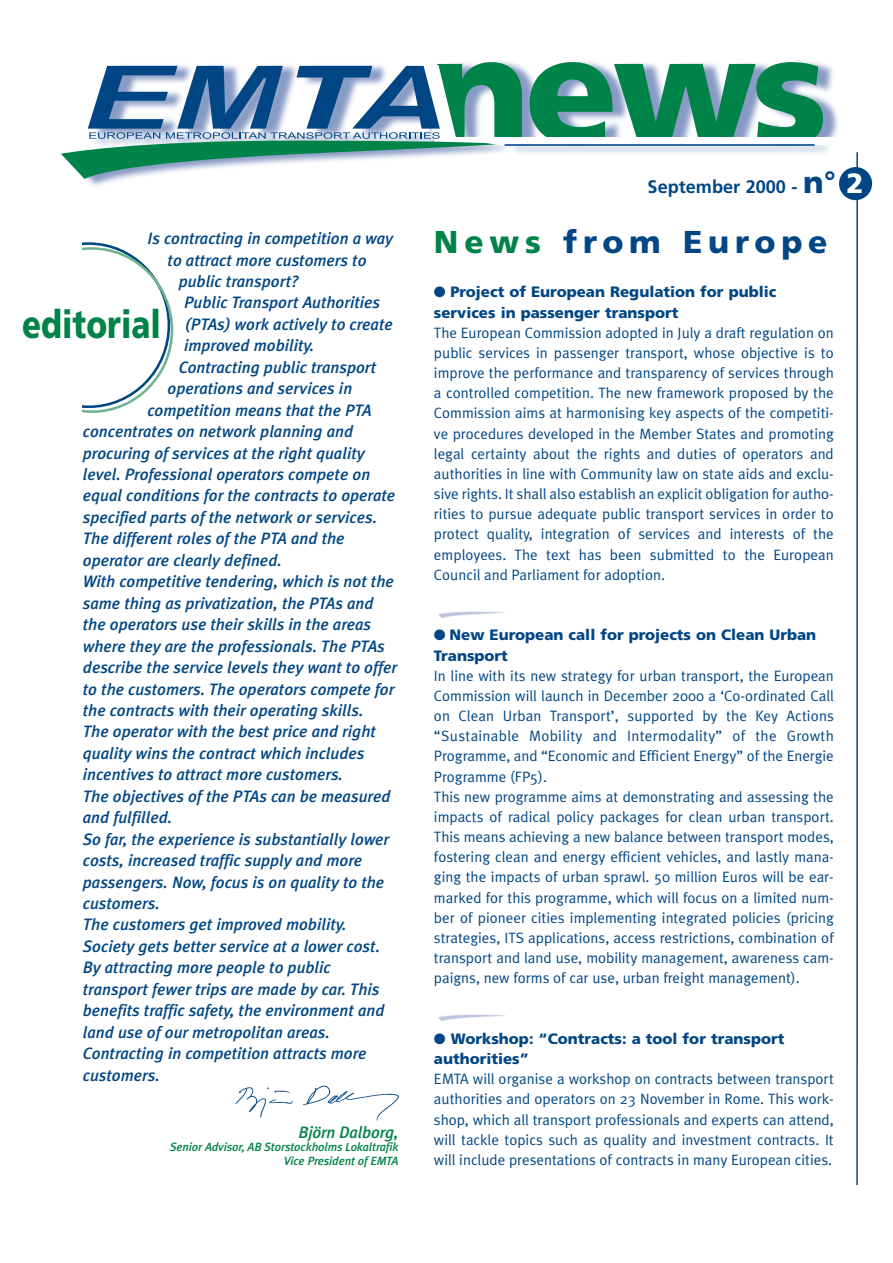
<style>
.page{position:relative;width:893px;height:1263px;background:#fff}
.page>*{position:absolute;margin:0;border:0;box-sizing:border-box;transform-origin:0 0}
.t1{font:900 152.85px "Frutiger";color:#008348}
.t2{font:900 39px "Frutiger";color:#008348;scale:.8 1}
.t3{font:900 31.65px "Frutiger";letter-spacing:.185em;color:#004684}
.t4{font:700 18.15px "Frutiger";color:#004684}
.t5{font:italic 500 16.5px "Meta Plus";color:#004684}
.t6{font:italic 500 16.5px "Meta Plus";letter-spacing:-.01em;color:#008348}
.t7{font:15px/20.2px "Meta Plus Normal";color:#004684;text-align:justify}
.t8{font:900 15px/20.2px "Frutiger";color:#004684}
.t9{font:italic 500 12px/14.4px "Meta Plus";letter-spacing:-.01em;color:#008348;text-align:right}
.s1{font-weight:900;font-size:30.9px}
.s2{font-weight:900;font-size:27.9px;color:#fff}
.s3{color:#008348}
</style>
<div class="page">
<img style="left:235px;top:1085px;width:164px;height:36px">
<img style="left:86px;top:61px;width:763px;height:138px">
<div style="left:447px;top:138px;width:404px;height:7px;background:#fff"></div>
<svg style="left:61px;top:61px;width:457px;height:118px"></svg>
<hr style="left:504px;top:144px;width:310px;height:2px;background:#004684">
<img style="left:438px;top:1014px;width:68px;height:7px">
<img style="left:438px;top:611px;width:68px;height:7px">
<svg style="left:82px;top:242px;width:91px;height:171px"></svg>
<hr style="left:856px;top:152px;width:1px;height:1033px;background:#004684">
<div style="left:839px;top:167px;width:33px;height:33px;background:#004684;border-radius:50%"></div>
<p class="t5" style="left:147px;top:232px;width:247px">Is contracting in competition a way</p>
<p class="t5" style="left:168px;top:253px;width:200px">to attract more customers to</p>
<p class="t5" style="left:179px;top:275px;width:121px">public transport?</p>
<p class="t5" style="left:184px;top:296px;width:197px">Public Transport Authorities</p>
<p class="t5" style="left:185px;top:318px;width:209px">(PTAs) work actively to create</p>
<p class="t5" style="left:184px;top:339px;width:132px">improved mobility.</p>
<p class="t5" style="left:179px;top:361px;width:199px">Contracting public transport</p>
<p class="t5" style="left:168px;top:382px;width:186px">operations and services in</p>
<p class="t5" style="left:147px;top:404px;width:226px">competition means that the PTA</p>
<p class="t5" style="left:83px;top:425px;width:272px">concentrates on network planning and</p>
<p class="t5" style="left:83px;top:447px;width:283px">procuring of services at the right quality</p>
<p class="t5" style="left:83px;top:468px;width:289px">level. Professional operators compete on</p>
<p class="t5" style="left:83px;top:489px;width:314px">equal conditions for the contracts to operate</p>
<p class="t5" style="left:83px;top:511px;width:296px">specified parts of the network or services.</p>
<p class="t5" style="left:83px;top:532px;width:263px">The different roles of the PTA and the</p>
<p class="t5" style="left:83px;top:554px;width:200px">operator are clearly defined.</p>
<p class="t5" style="left:83px;top:575px;width:312px">With competitive tendering, which is not the</p>
<p class="t5" style="left:83px;top:597px;width:292px">same thing as privatization, the PTAs and</p>
<p class="t5" style="left:83px;top:618px;width:290px">the operators use their skills in the areas</p>
<p class="t5" style="left:83px;top:640px;width:303px">where they are the professionals. The PTAs</p>
<p class="t5" style="left:83px;top:661px;width:316px">describe the service levels they want to offer</p>
<p class="t5" style="left:83px;top:682px;width:313px">to the customers. The operators compete for</p>
<p class="t5" style="left:83px;top:704px;width:282px">the contracts with their operating skills.</p>
<p class="t5" style="left:83px;top:725px;width:294px">The operator with the best price and right</p>
<p class="t5" style="left:83px;top:747px;width:283px">quality wins the contract which includes</p>
<p class="t5" style="left:83px;top:768px;width:262px">incentives to attract more customers.</p>
<p class="t5" style="left:83px;top:790px;width:309px">The objectives of the PTAs can be measured</p>
<p class="t5" style="left:83px;top:811px;width:91px">and fulfilled.</p>
<p class="t5" style="left:83px;top:833px;width:308px">So far, the experience is substantially lower</p>
<p class="t5" style="left:83px;top:854px;width:281px">costs, increased traffic supply and more</p>
<p class="t5" style="left:83px;top:876px;width:303px">passengers. Now, focus is on quality to the</p>
<p class="t5" style="left:83px;top:897px;width:78px">customers.</p>
<p class="t5" style="left:83px;top:918px;width:265px">The customers get improved mobility.</p>
<p class="t5" style="left:83px;top:940px;width:299px">Society gets better service at a lower cost.</p>
<p class="t5" style="left:83px;top:961px;width:249px">By attracting more people to public</p>
<p class="t5" style="left:83px;top:983px;width:298px">transport fewer trips are made by car. This</p>
<p class="t5" style="left:83px;top:1004px;width:303px">benefits traffic safety, the environment and</p>
<p class="t5" style="left:83px;top:1026px;width:248px">land use of our metropolitan areas.</p>
<p class="t5" style="left:83px;top:1047px;width:285px">Contracting in competition attracts more</p>
<p class="t5" style="left:83px;top:1069px;width:78px">customers.</p>
<h2 class="t2" style="left:22px;top:309px;width:175px">editorial</h2>
<p class="t6" style="left:298px;top:1126px;width:101px">Björn Dalborg,</p>
<p class="t9" style="left:170px;top:1141px;width:230px">Senior Advisor, AB Storstockholms Lokaltrafik<br>Vice President of EMTA</p>
<h1 class="t1" style="left:428px;top:29px;width:401px">news</h1>
<p class="t4" style="left:647px;top:180px;width:217px">September 2000 - <span class="s1">n°</span> <span class="s2">2</span></p>
<h3 class="t3" style="left:434px;top:230px;width:395px"><span class="s3">News</span> from Europe</h3>
<p class="t8" style="left:434px;top:283px;width:344px">● Project of European Regulation for public services in passenger transport</p>
<p class="t7" style="left:434px;top:324px;width:401px">The European Commission adopted in July a draft regulation on public services in passenger transport, whose objective is to improve the performance and transparency of services through a controlled competition. The new framework proposed by the Commission aims at harmonising key aspects of the competiti&shy;ve procedures developed in the Member States and promoting legal certainty about the rights and duties of operators and authorities in line with Community law on state aids and exclu&shy;sive rights. It shall also establish an explicit obligation for autho&shy;rities to pursue adequate public transport services in order to protect quality, integration of services and interests of the employees. The text has been submitted to the European Council and Parliament for adoption.</p>
<p class="t8" style="left:434px;top:626px;width:384px">● New European call for projects on Clean Urban<br>Transport</p>
<p class="t7" style="left:434px;top:667px;width:401px;text-align:left">In line with its new strategy for urban transport, the European Commission will launch in December 2000 a ‘Co-ordinated Call on Clean Urban Transport’, supported by the Key Actions “Sustainable Mobility and Intermodality” of the Growth Programme, and “Economic and Efficient Energy” of the Energie Programme (FP5).<br>This new programme aims at demonstrating and assessing the impacts of radical policy packages for clean urban transport.<br>This means achieving a new balance between transport modes, fostering clean and energy efficient vehicles, and lastly mana&shy;ging the impacts of urban sprawl. 50 million Euros will be ear&shy;marked for this programme, which will focus on a limited num&shy;ber of pioneer cities implementing integrated policies (pricing strategies, ITS applications, access restrictions, combination of transport and land use, mobility management, awareness cam&shy;paigns, new forms of car use, urban freight management).</p>
<p class="t8" style="left:434px;top:1030px;width:352px">● Workshop: “Contracts: a tool for transport authorities”</p>
<p class="t7" style="left:434px;top:1070px;width:401px">EMTA will organise a workshop on contracts between transport authorities and operators on 23 November in Rome. This work&shy;shop, which all transport professionals and experts can attend, will tackle topics such as quality and investment contracts. It will include presentations of contracts in many European cities.</p>
</div>
